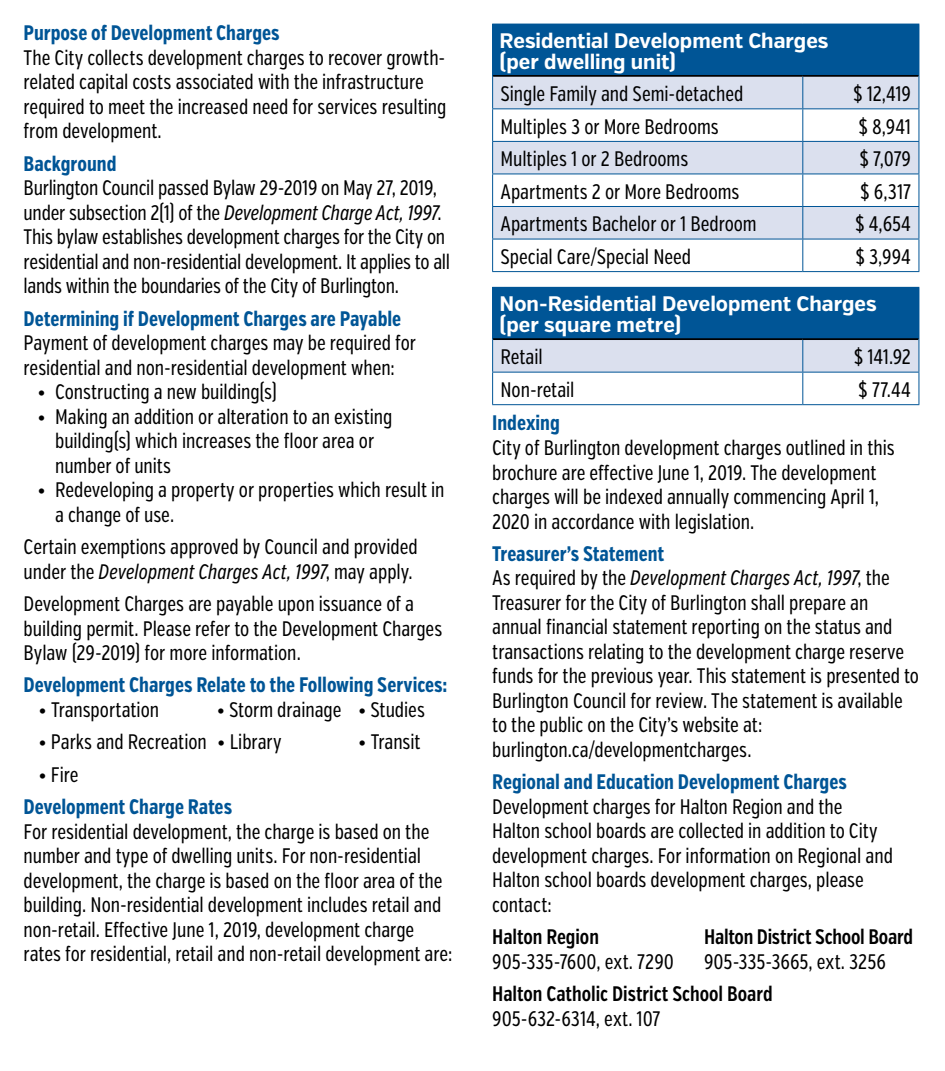
<style>
.page{position:relative;width:945px;height:1071px;background:#fff}
.page>*{position:absolute;margin:0;border:0;box-sizing:border-box;transform-origin:0 0}
.t1{font:21px/24.5px "Verb Comp";letter-spacing:-.005em;color:#000}
.t2{font:700 21px "Verb Comp";color:#005596}
.t3{font:700 21px/21px "Verb Cond";color:#fff}
.t4{font:600 21px "Verb Comp";letter-spacing:-.005em;color:#000}
.s1{font-style:italic}
.s2{font-weight:700;color:#005596}
</style>
<div class="page">
<div style="left:493px;top:24px;width:426px;height:52px;background:#005596"></div>
<svg style="left:493px;top:77px;width:426px;height:162px;fill:#dbe0ee"></svg>
<hr style="left:492px;top:24px;width:1px;height:52px;background:#005596">
<hr style="left:919px;top:24px;width:1px;height:52px;background:#005596">
<hr style="left:493px;top:75px;width:310px;height:2px;background:#000">
<hr style="left:803px;top:75px;width:116px;height:2px;background:#000">
<hr style="left:492px;top:76px;width:1px;height:32px;background:#005596">
<hr style="left:802px;top:77px;width:1px;height:31px;background:#005596">
<hr style="left:919px;top:76px;width:1px;height:32px;background:#005596">
<hr style="left:492px;top:108px;width:311px;height:1px;background:#005596">
<hr style="left:492px;top:109px;width:1px;height:32px;background:#005596">
<hr style="left:803px;top:108px;width:116px;height:1px;background:#005596">
<hr style="left:802px;top:109px;width:1px;height:32px;background:#005596">
<hr style="left:919px;top:109px;width:1px;height:32px;background:#005596">
<hr style="left:492px;top:141px;width:311px;height:1px;background:#005596">
<hr style="left:492px;top:142px;width:1px;height:32px;background:#005596">
<hr style="left:803px;top:141px;width:116px;height:1px;background:#005596">
<hr style="left:802px;top:142px;width:1px;height:32px;background:#005596">
<hr style="left:919px;top:142px;width:1px;height:32px;background:#005596">
<hr style="left:492px;top:174px;width:311px;height:1px;background:#005596">
<hr style="left:492px;top:174px;width:1px;height:32px;background:#005596">
<hr style="left:803px;top:174px;width:116px;height:1px;background:#005596">
<hr style="left:802px;top:174px;width:1px;height:32px;background:#005596">
<hr style="left:919px;top:174px;width:1px;height:32px;background:#005596">
<hr style="left:492px;top:206px;width:311px;height:1px;background:#005596">
<hr style="left:492px;top:207px;width:1px;height:32px;background:#005596">
<hr style="left:803px;top:206px;width:116px;height:1px;background:#005596">
<hr style="left:802px;top:207px;width:1px;height:32px;background:#005596">
<hr style="left:919px;top:207px;width:1px;height:32px;background:#005596">
<hr style="left:492px;top:239px;width:311px;height:1px;background:#005596">
<hr style="left:492px;top:239px;width:1px;height:32px;background:#005596">
<hr style="left:803px;top:239px;width:116px;height:1px;background:#005596">
<hr style="left:802px;top:239px;width:1px;height:32px;background:#005596">
<hr style="left:919px;top:239px;width:1px;height:32px;background:#005596">
<hr style="left:492px;top:271px;width:311px;height:1px;background:#005596">
<hr style="left:803px;top:271px;width:116px;height:1px;background:#005596">
<div style="left:493px;top:287px;width:426px;height:52px;background:#005596"></div>
<div style="left:493px;top:340px;width:426px;height:32px;background:#dbe0ee"></div>
<hr style="left:492px;top:287px;width:311px;height:1px;background:#005596">
<hr style="left:492px;top:288px;width:1px;height:51px;background:#005596">
<hr style="left:919px;top:288px;width:1px;height:51px;background:#005596">
<hr style="left:493px;top:338px;width:310px;height:2px;background:#000">
<hr style="left:803px;top:338px;width:116px;height:2px;background:#000">
<hr style="left:492px;top:339px;width:1px;height:33px;background:#005596">
<hr style="left:802px;top:340px;width:1px;height:32px;background:#005596">
<hr style="left:919px;top:339px;width:1px;height:33px;background:#005596">
<hr style="left:492px;top:372px;width:311px;height:1px;background:#005596">
<hr style="left:492px;top:373px;width:1px;height:31px;background:#005596">
<hr style="left:803px;top:372px;width:116px;height:1px;background:#005596">
<hr style="left:802px;top:373px;width:1px;height:31px;background:#005596">
<hr style="left:919px;top:373px;width:1px;height:31px;background:#005596">
<hr style="left:492px;top:404px;width:311px;height:1px;background:#005596">
<hr style="left:803px;top:404px;width:116px;height:1px;background:#005596">
<p class="t2" style="left:24px;top:21px;width:258px">Purpose of Development Charges</p>
<p class="t1" style="left:24px;top:46px;width:424px">The City collects development charges to recover growth&shy;related capital costs associated with the infrastructure required to meet the increased need for services resulting from development.</p>
<p class="t2" style="left:24px;top:151px;width:94px">Background</p>
<p class="t1" style="left:24px;top:176px;width:428px">Burlington Council passed Bylaw 29-2019 on May 27, 2019, under subsection 2(1) of the <span class="s1">Development Charge Act, 1997</span>.<br>This bylaw establishes development charges for the City on residential and non-residential development. It applies to all lands within the boundaries of the City of Burlington.</p>
<p class="t2" style="left:24px;top:306px;width:379px">Determining if Development Charges are Payable</p>
<p class="t1" style="left:24px;top:331px;width:394px">Payment of development charges may be required for residential and non-residential development when:</p>
<p class="t1" style="left:38px;top:380px;width:241px">• Constructing a new building(s)</p>
<p class="t1" style="left:55px;top:405px;width:339px;text-indent:-17px">• Making an addition or alteration to an existing building(s) which increases the floor area or number of units</p>
<p class="t1" style="left:55px;top:478px;width:391px;text-indent:-17px">• Redeveloping a property or properties which result in a change of use.</p>
<p class="t1" style="left:24px;top:535px;width:396px">Certain exemptions approved by Council and provided under the <span class="s1">Development Charges Act, 1997</span>, may apply.</p>
<p class="t1" style="left:24px;top:592px;width:420px">Development Charges are payable upon issuance of a building permit. Please refer to the Development Charges<br>Bylaw (29-2019) for more information.</p>
<p class="t2" style="left:24px;top:673px;width:425px">Development Charges Relate to the Following Services:</p>
<p class="t1" style="left:39px;top:698px;width:122px">• Transportation</p>
<p class="t1" style="left:217px;top:698px;width:210px">• Storm drainage • Studies</p>
<p class="t1" style="left:38px;top:730px;width:245px">• Parks and Recreation • Library</p>
<p class="t1" style="left:358px;top:730px;width:64px">• Transit</p>
<p class="t1" style="left:38px;top:763px;width:42px">• Fire</p>
<p class="t2" style="left:24px;top:795px;width:210px">Development Charge Rates</p>
<p class="t1" style="left:24px;top:820px;width:430px">For residential development, the charge is based on the number and type of dwelling units. For non-residential development, the charge is based on the floor area of the building. Non-residential development includes retail and non-retail. Effective June 1, 2019, development charge rates for residential, retail and non-retail development are:</p>
<p class="t3" style="left:500px;top:30px;width:330px">Residential Development Charges (per dwelling unit)</p>
<p class="t1" style="left:501px;top:82px;width:244px">Single Family and Semi-detached</p>
<p class="t1" style="left:853px;top:82px;width:59px">$ 12,419</p>
<p class="t1" style="left:501px;top:115px;width:220px">Multiples 3 or More Bedrooms</p>
<p class="t1" style="left:858px;top:115px;width:54px">$ 8,941</p>
<p class="t1" style="left:501px;top:147px;width:189px">Multiples 1 or 2 Bedrooms</p>
<p class="t1" style="left:859px;top:147px;width:53px">$ 7,079</p>
<p class="t1" style="left:501px;top:180px;width:241px">Apartments 2 or More Bedrooms</p>
<p class="t1" style="left:860px;top:180px;width:52px">$ 6,317</p>
<p class="t1" style="left:501px;top:212px;width:258px">Apartments Bachelor or 1 Bedroom</p>
<p class="t1" style="left:855px;top:212px;width:57px">$ 4,654</p>
<p class="t1" style="left:501px;top:245px;width:192px">Special Care/Special Need</p>
<p class="t1" style="left:855px;top:245px;width:57px">$ 3,994</p>
<p class="t3" style="left:500px;top:294px;width:379px">Non-Residential Development Charges (per square metre)</p>
<p class="t1" style="left:501px;top:345px;width:44px">Retail</p>
<p class="t1" style="left:854px;top:345px;width:59px">$ 141.92</p>
<p class="t1" style="left:501px;top:378px;width:76px">Non-retail</p>
<p class="t1" style="left:858px;top:378px;width:54px">$ 77.44</p>
<p class="t2" style="left:492px;top:411px;width:69px">Indexing</p>
<p class="t1" style="left:492px;top:436px;width:404px">City of Burlington development charges outlined in this brochure are effective June 1, 2019. The development charges will be indexed annually commencing April 1, 2020 in accordance with legislation.</p>
<p class="t1" style="left:492px;top:542px;width:428px"><span class="s2">Treasurer’s Statement<br></span>As required by the <span class="s1">Development Charges Act, 1997</span>, the Treasurer for the City of Burlington shall prepare an annual financial statement reporting on the status and transactions relating to the development charge reserve funds for the previous year. This statement is presented to Burlington Council for review. The statement is available to the public on the City’s website at: burlington.ca/developmentcharges.</p>
<p class="t2" style="left:492px;top:770px;width:356px">Regional and Education Development Charges</p>
<p class="t1" style="left:492px;top:795px;width:402px">Development charges for Halton Region and the Halton school boards are collected in addition to City development charges. For information on Regional and Halton school boards development charges, please contact:</p>
<p class="t4" style="left:492px;top:925px;width:108px">Halton Region</p>
<p class="t4" style="left:704px;top:925px;width:211px">Halton District School Board</p>
<p class="t1" style="left:492px;top:950px;width:183px">905-335-7600, ext. 7290</p>
<p class="t1" style="left:704px;top:950px;width:183px">905-335-3665, ext. 3256</p>
<p class="t4" style="left:492px;top:982px;width:282px">Halton Catholic District School Board</p>
<p class="t1" style="left:492px;top:1007px;width:170px">905-632-6314, ext. 107</p>
</div>
